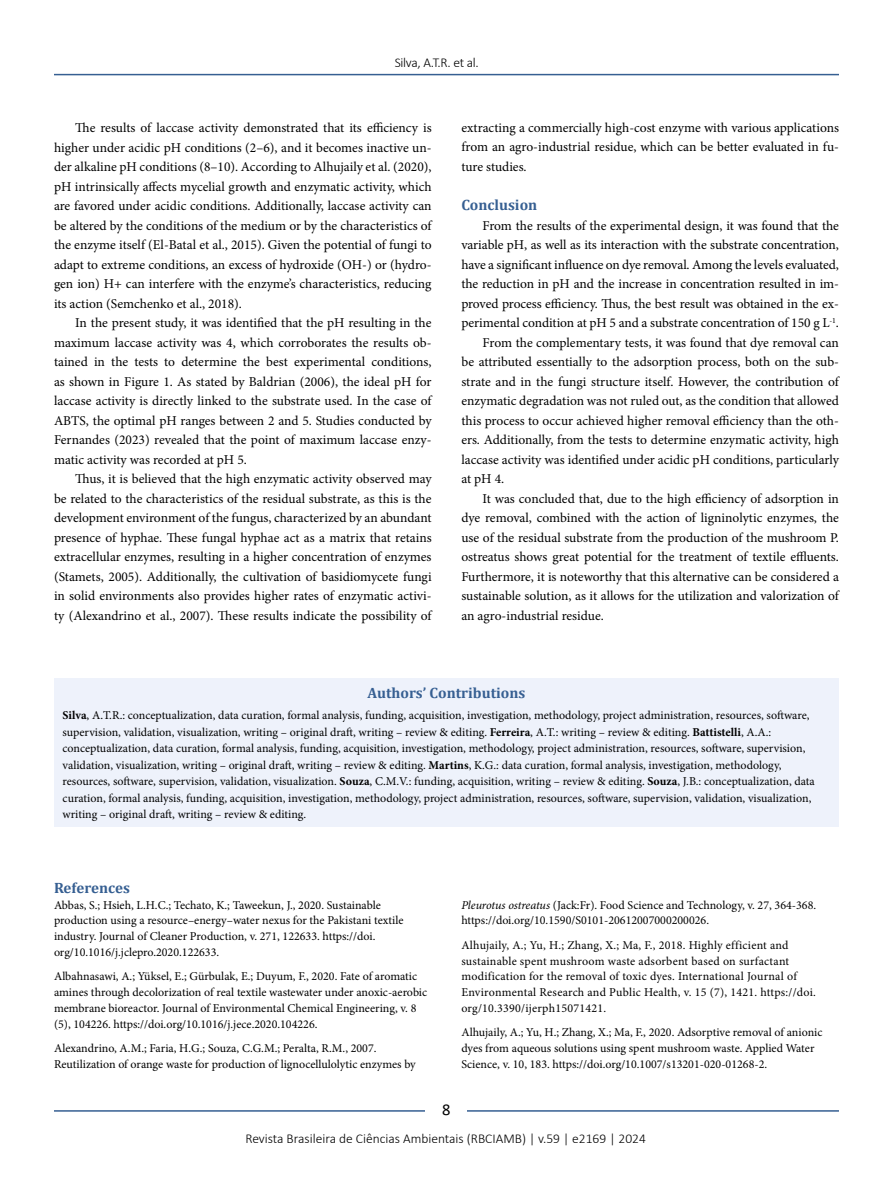
<style>
.page{position:relative;width:893px;height:1191px;background:#fff}
.page>*{position:absolute;margin:0;border:0;box-sizing:border-box;transform-origin:0 0}
.t1{font:16.5px "Calibri";color:#000}
.t2{font:700 15px "Cambria";color:#365f92}
.t3{font:13.5px/19.5px "Minion Pro";letter-spacing:-.005em;color:#000;text-align:justify}
.t4{font:300 13.5px "Calibri";color:#000}
.t5{font:300 13.5px "Calibri";letter-spacing:-.02em;color:#000}
.t6{font:12px/15.8px "Minion Pro";color:#000}
.t7{font:12px/15.8px "Minion Pro";letter-spacing:.02em;color:#000}
.s1{font-weight:700}
.s2{font-style:italic}
</style>
<div class="page">
<hr style="left:54px;top:74px;width:785px;height:1px;background:#365f92">
<hr style="left:54px;top:1110px;width:785px;height:1px;background:#365f92">
<div style="left:426px;top:1096px;width:41px;height:26px;background:#fff"></div>
<div style="left:54px;top:678px;width:785px;height:148px;background:#eef2fb"></div>
<p class="t5" style="left:395px;top:54px;width:86px">Silva, A.T.R. et al.</p>
<p class="t3" style="left:54px;top:118px;width:379px;text-indent:21px">The results of laccase activity demonstrated that its efficiency is higher under acidic pH conditions (2–6), and it becomes inactive un&shy;der alkaline pH conditions (8–10). According to Alhujaily et al. (2020), pH intrinsically affects mycelial growth and enzymatic activity, which are favored under acidic conditions. Additionally, laccase activity can be altered by the conditions of the medium or by the characteristics of the enzyme itself (El-Batal et al., 2015). Given the potential of fungi to adapt to extreme conditions, an excess of hydroxide (OH-) or (hydro&shy;gen ion) H+ can interfere with the enzyme’s characteristics, reducing its action (Semchenko et al., 2018).</p>
<p class="t3" style="left:54px;top:313px;width:379px;text-indent:21px">In the present study, it was identified that the pH resulting in the maximum laccase activity was 4, which corroborates the results ob&shy;tained in the tests to determine the best experimental conditions, as shown in Figure 1. As stated by Baldrian (2006), the ideal pH for laccase activity is directly linked to the substrate used. In the case of ABTS, the optimal pH ranges between 2 and 5. Studies conducted by Fernandes (2023) revealed that the point of maximum laccase enzy&shy;matic activity was recorded at pH 5.</p>
<p class="t3" style="left:54px;top:469px;width:379px;text-indent:21px">Thus, it is believed that the high enzymatic activity observed may be related to the characteristics of the residual substrate, as this is the development environment of the fungus, characterized by an abundant presence of hyphae. These fungal hyphae act as a matrix that retains extracellular enzymes, resulting in a higher concentration of enzymes (Stamets, 2005). Additionally, the cultivation of basidiomycete fungi in solid environments also provides higher rates of enzymatic activi&shy;ty (Alexandrino et al., 2007). These results indicate the possibility of</p>
<p class="t3" style="left:461px;top:118px;width:379px">extracting a commercially high-cost enzyme with various applications from an agro-industrial residue, which can be better evaluated in fu&shy;ture studies.</p>
<p class="t2" style="left:461px;top:194px;width:77px">Conclusion</p>
<p class="t3" style="left:483px;top:216px;width:358px">From the results of the experimental design, it was found that the</p>
<p class="t3" style="left:461px;top:235px;width:379px">variable pH, as well as its interaction with the substrate concentration,</p>
<p class="t3" style="left:461px;top:254px;width:379px">have a significant influence on dye removal. Among the levels evaluated,</p>
<p class="t3" style="left:461px;top:274px;width:379px">the reduction in pH and the increase in concentration resulted in im-</p>
<p class="t3" style="left:461px;top:293px;width:379px">proved process efficiency. Thus, the best result was obtained in the ex-</p>
<p class="t3" style="left:461px;top:313px;width:379px">perimental condition at pH 5 and a substrate concentration of 150 g L<sup>-1</sup>.</p>
<p class="t3" style="left:483px;top:332px;width:358px">From the complementary tests, it was found that dye removal can</p>
<p class="t3" style="left:461px;top:352px;width:379px">be attributed essentially to the adsorption process, both on the sub-</p>
<p class="t3" style="left:461px;top:371px;width:379px">strate and in the fungi structure itself. However, the contribution of</p>
<p class="t3" style="left:461px;top:391px;width:379px">enzymatic degradation was not ruled out, as the condition that allowed</p>
<p class="t3" style="left:461px;top:410px;width:379px">this process to occur achieved higher removal efficiency than the oth-</p>
<p class="t3" style="left:461px;top:430px;width:379px">ers. Additionally, from the tests to determine enzymatic activity, high</p>
<p class="t3" style="left:461px;top:449px;width:379px">laccase activity was identified under acidic pH conditions, particularly</p>
<p class="t3" style="left:461px;top:469px;width:44px">at pH 4.</p>
<p class="t3" style="left:483px;top:488px;width:358px">It was concluded that, due to the high efficiency of adsorption in</p>
<p class="t3" style="left:461px;top:508px;width:379px">dye removal, combined with the action of ligninolytic enzymes, the</p>
<p class="t3" style="left:461px;top:527px;width:379px">use of the residual substrate from the production of the mushroom P.</p>
<p class="t3" style="left:461px;top:547px;width:379px">ostreatus shows great potential for the treatment of textile effluents.</p>
<p class="t3" style="left:461px;top:566px;width:379px">Furthermore, it is noteworthy that this alternative can be considered a</p>
<p class="t3" style="left:461px;top:586px;width:379px">sustainable solution, as it allows for the utilization and valorization of</p>
<p class="t3" style="left:461px;top:605px;width:144px">an agro-industrial residue.</p>
<p class="t2" style="left:368px;top:682px;width:159px">Authors’ Contributions</p>
<p class="t6" style="left:63px;top:707px;width:754px;line-height:16.5px"><span class="s1">Silva</span>, A.T.R.: conceptualization, data curation, formal analysis, funding, acquisition, investigation, methodology, project administration, resources, software, supervision, validation, visualization, writing – original draft, writing – review &amp; editing. <span class="s1">Ferreira</span>, A.T.: writing – review &amp; editing. <span class="s1">Battistelli</span>, A.A.: conceptualization, data curation, formal analysis, funding, acquisition, investigation, methodology, project administration, resources, software, supervision, validation, visualization, writing – original draft, writing – review &amp; editing. <span class="s1">Martins</span>, K.G.: data curation, formal analysis, investigation, methodology, resources, software, supervision, validation, visualization. <span class="s1">Souza</span>, C.M.V.: funding, acquisition, writing – review &amp; editing. <span class="s1">Souza</span>, J.B.: conceptualization, data curation, formal analysis, funding, acquisition, investigation, methodology, project administration, resources, software, supervision, validation, visualization, writing – original draft, writing – review &amp; editing.</p>
<p class="t2" style="left:54px;top:877px;width:77px">References</p>
<p class="t6" style="left:54px;top:897px;width:351px">Abbas, S.; Hsieh, L.H.C.; Techato, K.; Taweekun, J., 2020. Sustainable production using a resource–energy–water nexus for the Pakistani textile industry. Journal of Cleaner Production, v. 271, 122633. https://doi. org/10.1016/j.jclepro.2020.122633.</p>
<p class="t6" style="left:54px;top:968px;width:375px">Albahnasawi, A.; Yüksel, E.; Gürbulak, E.; Duyum, F., 2020. Fate of aromatic amines through decolorization of real textile wastewater under anoxic-aerobic membrane bioreactor. Journal of Environmental Chemical Engineering, v. 8 (5), 104226. https://doi.org/10.1016/j.jece.2020.104226.</p>
<p class="t6" style="left:54px;top:1040px;width:363px">Alexandrino, A.M.; Faria, H.G.; Souza, C.G.M.; Peralta, R.M., 2007.<br>Reutilization of orange waste for production of lignocellulolytic enzymes by</p>
<p class="t6" style="left:461px;top:897px;width:356px"><span class="s2">Pleurotus ostreatus</span> (Jack:Fr). Food Science and Technology, v. 27, 364-368. https://doi.org/10.1590/S0101-20612007000200026.</p>
<p class="t7" style="left:461px;top:937px;width:356px">Alhujaily, A.; Yu, H.; Zhang, X.; Ma, F., 2018. Highly efficient and sustainable spent mushroom waste adsorbent based on surfactant modification for the removal of toxic dyes. International Journal of Environmental Research and Public Health, v. 15 (7), 1421. https://doi. org/10.3390/ijerph15071421.</p>
<p class="t6" style="left:461px;top:1024px;width:363px">Alhujaily, A.; Yu, H.; Zhang, X.; Ma, F., 2020. Adsorptive removal of anionic dyes from aqueous solutions using spent mushroom waste. Applied Water<br>Science, v. 10, 183. https://doi.org/10.1007/s13201-020-01268-2.</p>
<p class="t1" style="left:442px;top:1098px;width:10px">8</p>
<p class="t4" style="left:245px;top:1129px;width:402px">Revista Brasileira de Ciências Ambientais (RBCIAMB) | v.59 | e2169 | 2024</p>
</div>
